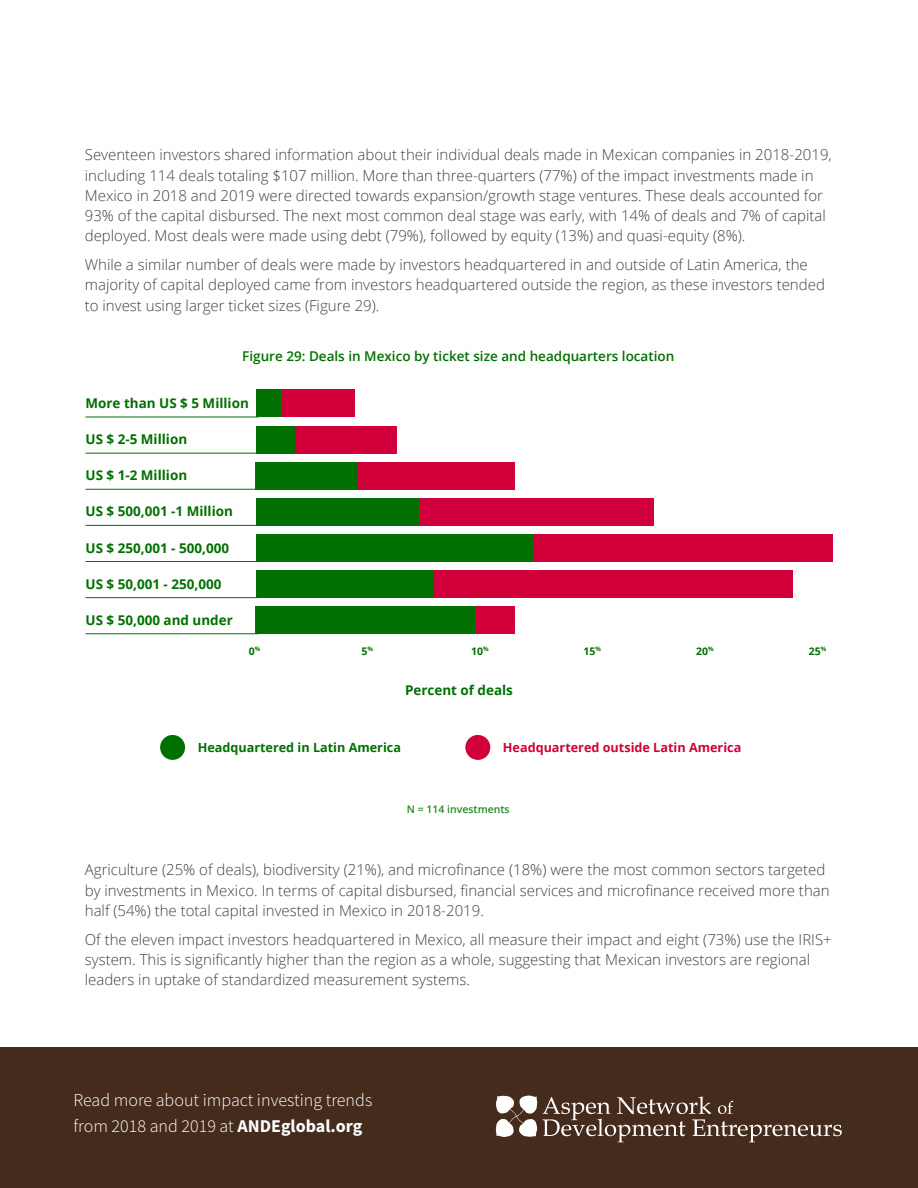
<style>
.page{position:relative;width:918px;height:1188px;background:#fff}
.page>*{position:absolute;margin:0;border:0;box-sizing:border-box;transform-origin:0 0}
.t1{font:300 18px/26.2px "Source Sans Pro";color:#fff}
.t2{font:300 15px/20.2px "Open Sans";color:#404040}
.t3{font:700 13.5px "Open Sans";color:#007000}
.t4{font:600 13.5px "Open Sans";color:#007000}
.t5{font:700 12.6px "Open Sans";color:#d1003b}
.t6{font:700 12.6px "Open Sans";color:#007000}
.t7{font:600 10.5px "Open Sans";color:#268726}
.t8{font:700 10.5px "Open Sans";color:#007000}
.t9{font:300 10.5px "Open Sans";color:#404040}
.s1{font-weight:700}
</style>
<div class="page">
<div style="left:0;top:1047px;width:918px;height:141px;background:#452b1c"></div>
<svg style="left:496px;top:1096px;width:346px;height:46px"></svg>
<hr style="left:86px;top:417px;width:172px;height:1px;background:#007000">
<hr style="left:86px;top:453px;width:172px;height:1px;background:#007000">
<hr style="left:86px;top:489px;width:172px;height:1px;background:#007000">
<hr style="left:86px;top:525px;width:172px;height:1px;background:#007000">
<hr style="left:86px;top:561px;width:172px;height:1px;background:#007000">
<hr style="left:86px;top:597px;width:172px;height:1px;background:#007000">
<hr style="left:86px;top:633px;width:172px;height:1px;background:#007000">
<div style="left:256px;top:390px;width:98px;height:27px;background:#d1003b"></div>
<div style="left:256px;top:426px;width:140px;height:27px;background:#d1003b"></div>
<div style="left:256px;top:462px;width:259px;height:28px;background:#d1003b"></div>
<div style="left:256px;top:498px;width:397px;height:28px;background:#d1003b"></div>
<div style="left:256px;top:534px;width:576px;height:28px;background:#d1003b"></div>
<div style="left:256px;top:570px;width:536px;height:28px;background:#d1003b"></div>
<div style="left:256px;top:607px;width:259px;height:27px;background:#d1003b"></div>
<div style="left:256px;top:390px;width:25px;height:27px;background:#007000"></div>
<div style="left:256px;top:426px;width:39px;height:27px;background:#007000"></div>
<div style="left:256px;top:462px;width:102px;height:28px;background:#007000"></div>
<div style="left:256px;top:498px;width:162px;height:28px;background:#007000"></div>
<div style="left:256px;top:534px;width:276px;height:28px;background:#007000"></div>
<div style="left:256px;top:570px;width:177px;height:28px;background:#007000"></div>
<div style="left:256px;top:607px;width:219px;height:27px;background:#007000"></div>
<div style="left:160px;top:735px;width:25px;height:25px;background:#007000;border-radius:50%"></div>
<div style="left:465px;top:735px;width:25px;height:25px;background:#d1003b;border-radius:50%"></div>
<p class="t2" style="left:85px;top:144px;width:748px">Seventeen investors shared information about their individual deals made in Mexican companies in 2018-2019, including 114 deals totaling $107 million. More than three-quarters (77%) of the impact investments made in Mexico in 2018 and 2019 were directed towards expansion/growth stage ventures. These deals accounted for 93% of the capital disbursed. The next most common deal stage was early, with 14% of deals and 7% of capital deployed. Most deals were made using debt (79%), followed by equity (13%) and quasi-equity (8%).</p>
<p class="t2" style="left:85px;top:254px;width:742px">While a similar number of deals were made by investors headquartered in and outside of Latin America, the majority of capital deployed came from investors headquartered outside the region, as these investors tended to invest using larger ticket sizes (Figure 29).</p>
<p class="t4" style="left:242px;top:346px;width:434px">Figure 29: Deals in Mexico by ticket size and headquarters location</p>
<p class="t3" style="left:86px;top:394px;width:165px">More than US $ 5 Million</p>
<p class="t3" style="left:86px;top:430px;width:103px">US $ 2-5 Million</p>
<p class="t3" style="left:86px;top:466px;width:103px">US $ 1-2 Million</p>
<p class="t3" style="left:86px;top:502px;width:149px">US $ 500,001 -1 Million</p>
<p class="t3" style="left:86px;top:538px;width:145px">US $ 250,001 - 500,000</p>
<p class="t3" style="left:86px;top:574px;width:137px">US $ 50,001 - 250,000</p>
<p class="t3" style="left:86px;top:610px;width:149px">US $ 50,000 and under</p>
<p class="t8" style="left:249px;top:644px;width:13px">0<sup>%</sup></p>
<p class="t8" style="left:361px;top:644px;width:13px">5<sup>%</sup></p>
<p class="t8" style="left:471px;top:644px;width:19px">10<sup>%</sup></p>
<p class="t8" style="left:584px;top:644px;width:19px">15<sup>%</sup></p>
<p class="t8" style="left:696px;top:644px;width:19px">20<sup>%</sup></p>
<p class="t3" style="left:405px;top:681px;width:109px">Percent of deals</p>
<p class="t6" style="left:198px;top:739px;width:205px">Headquartered in Latin America</p>
<p class="t5" style="left:503px;top:739px;width:240px">Headquartered outside Latin America</p>
<p class="t7" style="left:407px;top:802px;width:104px">N = 114 investments</p>
<p class="t8" style="left:809px;top:644px;width:19px">25<sup>%</sup></p>
<p class="t2" style="left:85px;top:859px;width:746px">Agriculture (25% of deals), biodiversity (21%), and microfinance (18%) were the most common sectors targeted by investments in Mexico. In terms of capital disbursed, financial services and microfinance received more than half (54%) the total capital invested in Mexico in 2018-2019.</p>
<p class="t2" style="left:85px;top:929px;width:748px">Of the eleven impact investors headquartered in Mexico, all measure their impact and eight (73%) use the IRIS+ system. This is significantly higher than the region as a whole, suggesting that Mexican investors are regional leaders in uptake of standardized measurement systems.</p>
<p class="t1" style="left:73px;top:1087px;width:300px">Read more about impact investing trends from 2018 and 2019 at <span class="s1">ANDEglobal.org</span></p>
<p class="t9" style="left:814px;top:1132px;width:7px">9</p>
</div>
